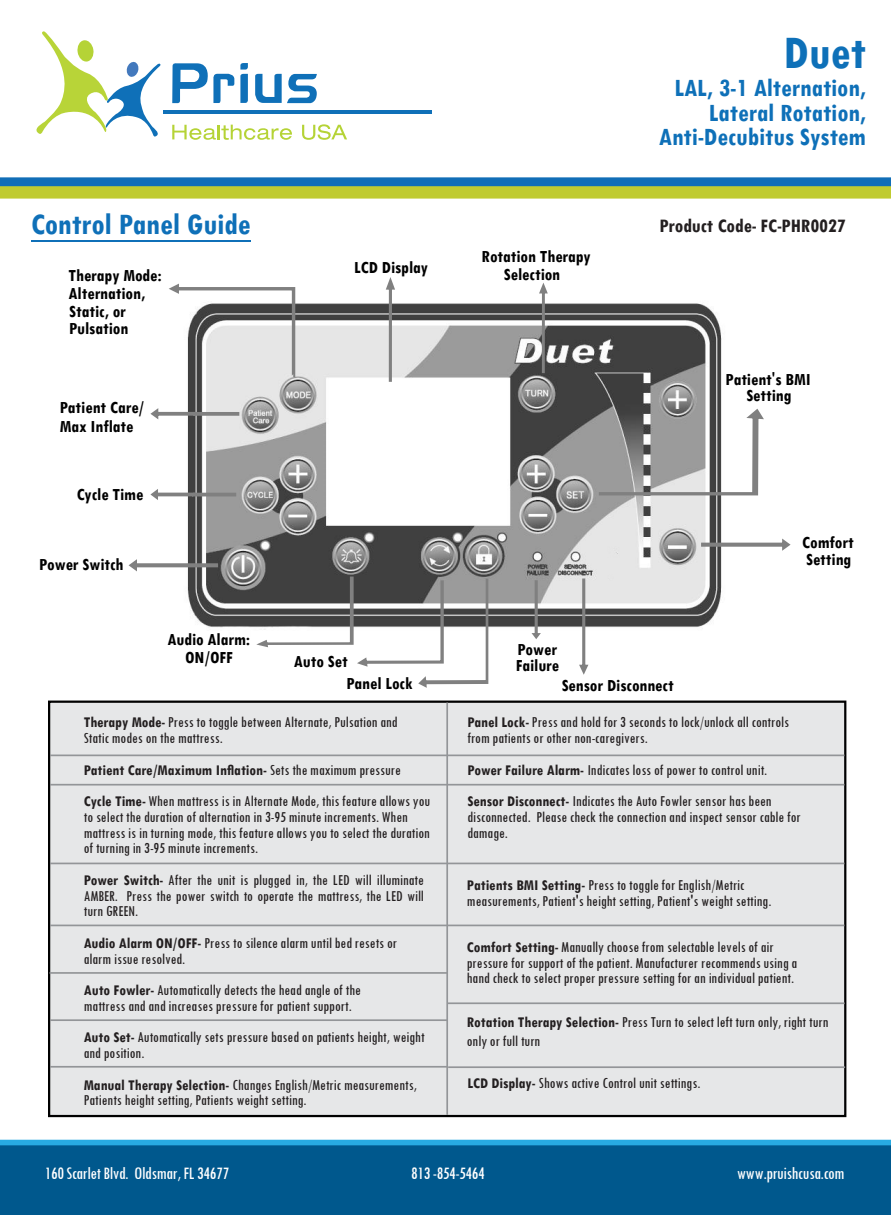
<style>
.page{position:relative;width:891px;height:1215px;background:#fff}
.page>*{position:absolute;margin:0;border:0;box-sizing:border-box;transform-origin:0 0}
.t1{font:700 condensed 49.5px "Tw Cen";color:#0e70b8}
.t2{font:700 condensed 31.5px "Tw Cen";color:#0f70b8}
.t3{font:700 condensed 26.32px/24.8px "Tw Cen";color:#0e70b8;text-align:right}
.t4{font:700 condensed 20.25px "Tw Cen";color:#231f20}
.t5{font:condensed 18.22px "Tw Cen";letter-spacing:-.02em;color:#fff}
.t6{font:700 condensed 18px/17.6px "Tw Cen";color:#000}
.t7{font:condensed 15.75px/15.8px "Tw Cen";color:#231f20}
.t8{font:15.75px/18.9px "Tw Cen MT Condensed";color:#231f20}
.s1{font-weight:700}
.s2{font-family:"Tw Cen";font-weight:700;font-stretch:condensed}
</style>
<div class="page">
<div style="left:0;top:1143px;width:891px;height:72px;background:#00588d"></div>
<div style="left:0;top:177px;width:891px;height:13px;background:#116eb7"></div>
<div style="left:0;top:186px;width:891px;height:13px;background:#c0cb30"></div>
<div style="left:0;top:1140px;width:891px;height:5px;background:#28aae2"></div>
<div style="left:48px;top:701px;width:798px;height:416px;background:#e6e7e8;border:2px solid #000"></div>
<hr style="left:446px;top:703px;width:2px;height:412px;background:#939598">
<hr style="left:50px;top:755px;width:794px;height:1px;background:#939598">
<hr style="left:50px;top:784px;width:794px;height:2px;background:#939598">
<hr style="left:50px;top:863px;width:794px;height:1px;background:#939598">
<hr style="left:50px;top:925px;width:794px;height:1px;background:#939598">
<hr style="left:50px;top:972px;width:397px;height:2px;background:#939598">
<hr style="left:50px;top:1066px;width:397px;height:2px;background:#939598">
<hr style="left:448px;top:1002px;width:397px;height:2px;background:#939598">
<hr style="left:448px;top:1066px;width:397px;height:2px;background:#939598">
<hr style="left:50px;top:1019px;width:397px;height:2px;background:#939598">
<hr style="left:31px;top:240px;width:220px;height:2px;background:#0f70b8">
<img style="left:187px;top:295px;width:556px;height:348px">
<svg style="left:539px;top:283px;width:9px;height:90px"></svg>
<svg style="left:386px;top:277px;width:9px;height:105px"></svg>
<svg style="left:169px;top:284px;width:126px;height:93px"></svg>
<svg style="left:150px;top:408px;width:89px;height:11px"></svg>
<svg style="left:150px;top:489px;width:86px;height:11px"></svg>
<svg style="left:129px;top:559px;width:89px;height:12px"></svg>
<svg style="left:256px;top:577px;width:232px;height:111px"></svg>
<svg style="left:532px;top:580px;width:9px;height:59px"></svg>
<svg style="left:579px;top:579px;width:9px;height:96px"></svg>
<svg style="left:599px;top:409px;width:165px;height:86px"></svg>
<svg style="left:701px;top:539px;width:90px;height:12px"></svg>
<svg style="left:36px;top:31px;width:125px;height:106px"></svg>
<svg style="left:172px;top:63px;width:62px;height:40px"></svg>
<svg style="left:240px;top:63px;width:8px;height:40px"></svg>
<svg style="left:255px;top:74px;width:62px;height:29px"></svg>
<hr style="left:164px;top:110px;width:268px;height:4px;background:#0f70b8">
<svg style="left:172px;top:125px;width:120px;height:15px"></svg>
<svg style="left:302px;top:124px;width:45px;height:16px"></svg>
<h1 class="t1" style="left:783px;top:23px;width:84px">Duet</h1>
<h3 class="t3" style="left:659px;top:74px;width:209px">LAL, 3-1 Alternation,<br>Lateral Rotation,<br>Anti-Decubitus System</h3>
<h2 class="t2" style="left:31px;top:205px;width:221px">Control Panel Guide</h2>
<p class="t4" style="left:659px;top:213px;width:188px">Product Code- FC-PHR0027</p>
<p class="t6" style="left:482px;top:247px;width:111px;text-align:center">Rotation Therapy<br>Selection</p>
<p class="t6" style="left:354px;top:258px;width:75px">LCD Display</p>
<p class="t6" style="left:69px;top:266px;width:95px">Therapy Mode:<br>Alternation,<br>Static, or<br>Pulsation</p>
<p class="t6" style="left:60px;top:397px;width:86px;line-height:18.7px">Patient Care/<br>Max Inflate</p>
<p class="t6" style="left:77px;top:485px;width:68px">Cycle Time</p>
<p class="t6" style="left:39px;top:555px;width:86px">Power Switch</p>
<p class="t6" style="left:167px;top:630px;width:84px;text-align:center">Audio Alarm:<br>ON/OFF</p>
<p class="t6" style="left:346px;top:650px;width:68px;line-height:21.8px;text-indent:-53px">Auto Set<br>Panel Lock</p>
<p class="t7" style="left:84px;top:714px;width:315px"><span class="s1">Therapy Mode-</span> Press to toggle between Alternate, Pulsation and<br>Static modes on the mattress.</p>
<p class="t7" style="left:84px;top:754px;width:348px;line-height:31.5px"><span class="s1">Patient Care/Maximum Inflation-</span> Sets the maximum pressure<br><span class="s1">Cycle Time-</span> When mattress is in Alternate Mode, this feature allows you</p>
<p class="t7" style="left:84px;top:809px;width:348px">to select the duration of alternation in 3-95 minute increments. When mattress is in turning mode, this feature allows you to select the duration of turning in 3-95 minute increments.</p>
<p class="t7" style="left:84px;top:872px;width:342px;text-align:justify"><span class="s1">Power Switch-</span> After the unit is plugged in, the LED will illuminate AMBER. Press the power switch to operate the mattress, the LED will turn GREEN.</p>
<p class="t7" style="left:84px;top:935px;width:315px"><span class="s1">Audio Alarm ON/OFF-</span> Press to silence alarm until bed resets or alarm issue resolved.</p>
<p class="t7" style="left:84px;top:982px;width:278px"><span class="s1">Auto Fowler-</span> Automatically detects the head angle of the mattress and and increases pressure for patient support.</p>
<p class="t7" style="left:84px;top:1029px;width:342px"><span class="s1">Auto Set-</span> Automatically sets pressure based on patients height, weight and position.</p>
<p class="t7" style="left:84px;top:1076px;width:334px"><span class="s1">Manual Therapy Selection-</span> Changes English/Metric measurements,<br>Patients height setting, Patients weight setting.</p>
<p class="t6" style="left:726px;top:370px;width:87px;line-height:16.9px;text-align:center">Patient's BMI<br>Setting</p>
<p class="t6" style="left:516px;top:641px;width:45px;line-height:16.2px">Power<br>Failure</p>
<p class="t6" style="left:562px;top:676px;width:113px">Sensor Disconnect</p>
<p class="t6" style="left:802px;top:533px;width:53px;line-height:16.9px">Comfort<br>Setting</p>
<p class="t7" style="left:467px;top:714px;width:323px"><span class="s1">Panel Lock-</span> Press and hold for 3 seconds to lock/unlock all controls from patients or other non-caregivers.</p>
<p class="t7" style="left:467px;top:754px;width:306px;line-height:31.5px"><span class="s1">Power Failure Alarm-</span> Indicates loss of power to control unit.<br><span class="s1">Sensor Disconnect-</span> Indicates the Auto Fowler sensor has been</p>
<p class="t7" style="left:467px;top:809px;width:335px">disconnected. Please check the connection and inspect sensor cable for damage.</p>
<p class="t7" style="left:467px;top:877px;width:306px"><span class="s1">Patients BMI Setting-</span> Press to toggle for English/Metric measurements, Patient's height setting, Patient's weight setting.</p>
<p class="t7" style="left:467px;top:939px;width:332px"><span class="s1">Comfort Setting-</span> Manually choose from selectable levels of air pressure for support of the patient. Manufacturer recommends using a hand check to select proper pressure setting for an individual patient.</p>
<p class="t8" style="left:467px;top:1012px;width:363px"><span class="s2">Rotation Therapy Selection-</span> Press Turn to select left turn only, right turn only or full turn</p>
<p class="t7" style="left:467px;top:1075px;width:234px"><span class="s1">LCD Display-</span> Shows active Control unit settings.</p>
<p class="t5" style="left:45px;top:1163px;width:186px">160 Scarlet Blvd. Oldsmar, FL 34677</p>
<p class="t5" style="left:411px;top:1163px;width:75px">813 -854-5464</p>
<p class="t5" style="left:737px;top:1163px;width:109px">www.pruishcusa.com</p>
</div>
